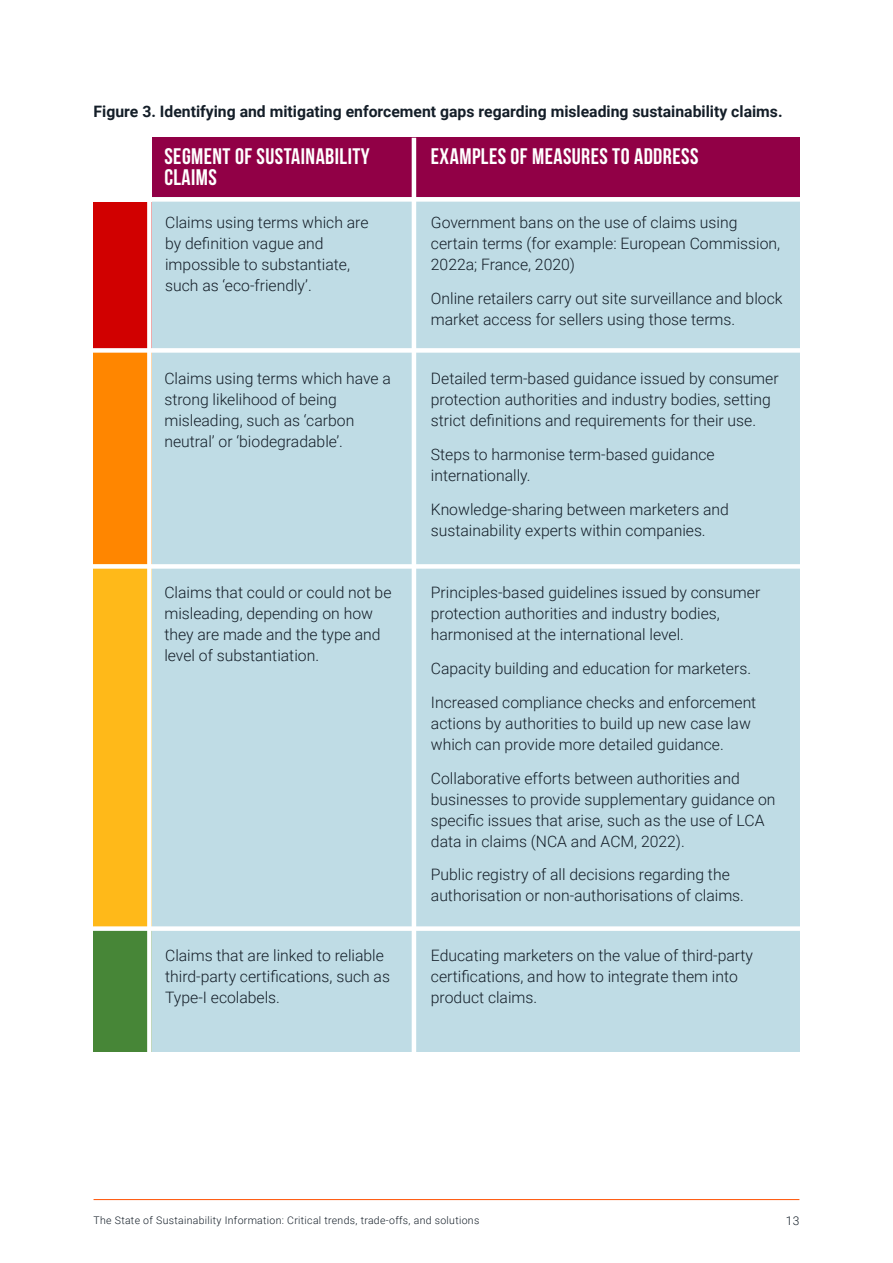
<style>
.page{position:relative;width:893px;height:1263px;background:#fff}
.page>*{position:absolute;margin:0;border:0;box-sizing:border-box;transform-origin:0 0}
.t1{font:22.5px/21px "Bebas Neue";letter-spacing:.02em;color:#fff}
.t2{font:300 15.75px/21px "Roboto";color:#141e28}
.t3{font:700 15.75px "Roboto";color:#141e28}
.t4{font:300 12px "Roboto";color:#141e28}
.t5{font:300 10.5px "Roboto";letter-spacing:.03em;color:#141e28}
</style>
<div class="page">
<div style="left:152px;top:196px;width:647px;height:855px;background:#bfdce5"></div>
<div style="left:94px;top:202px;width:58px;height:148px;background:#d10000"></div>
<div style="left:94px;top:350px;width:58px;height:214px;background:#ff8600"></div>
<div style="left:94px;top:564px;width:58px;height:365px;background:#ffb919"></div>
<div style="left:94px;top:929px;width:58px;height:122px;background:#478637"></div>
<div style="left:152px;top:138px;width:647px;height:59px;background:#910046"></div>
<hr style="left:412px;top:138px;width:4px;height:993px;background:#fff">
<div style="left:78px;top:197px;width:737px;height:5px;background:#fff"></div>
<div style="left:69px;top:348px;width:737px;height:5px;background:#fff"></div>
<div style="left:69px;top:564px;width:737px;height:5px;background:#fff"></div>
<div style="left:78px;top:926px;width:737px;height:5px;background:#fff"></div>
<div style="left:147px;top:131px;width:5px;height:994px;background:#fff"></div>
<hr style="left:94px;top:1199px;width:705px;height:1px;background:#ff5000">
<p class="t3" style="left:94px;top:100px;width:690px">Figure 3. Identifying and mitigating enforcement gaps regarding misleading sustainability claims.</p>
<h1 class="t1" style="left:164px;top:145px;width:207px">SEGMENT OF SUSTAINABILITY<br>CLAIMS</h1>
<h1 class="t1" style="left:431px;top:146px;width:269px">EXAMPLES OF MEASURES TO ADDRESS</h1>
<p class="t2" style="left:165px;top:212px;width:205px">Claims using terms which are by definition vague and impossible to substantiate, such as ‘eco-friendly’.</p>
<p class="t2" style="left:431px;top:212px;width:351px">Government bans on the use of claims using certain terms (for example: European Commission,<br>2022a; France, 2020)</p>
<p class="t2" style="left:431px;top:287px;width:353px">Online retailers carry out site surveillance and block market access for sellers using those terms.</p>
<p class="t2" style="left:164px;top:367px;width:228px">Claims using terms which have a strong likelihood of being misleading, such as ‘carbon neutral’ or ‘biodegradable’.</p>
<p class="t2" style="left:431px;top:367px;width:349px">Detailed term-based guidance issued by consumer protection authorities and industry bodies, setting strict definitions and requirements for their use.</p>
<p class="t2" style="left:431px;top:443px;width:285px">Steps to harmonise term-based guidance internationally.</p>
<p class="t2" style="left:431px;top:498px;width:300px">Knowledge-sharing between marketers and sustainability experts within companies.</p>
<p class="t2" style="left:164px;top:582px;width:229px">Claims that could or could not be misleading, depending on how they are made and the type and level of substantiation.</p>
<p class="t2" style="left:431px;top:582px;width:331px">Principles-based guidelines issued by consumer protection authorities and industry bodies, harmonised at the international level.</p>
<p class="t2" style="left:431px;top:651px;width:327px;line-height:33.8px">Capacity building and education for marketers.<br>Increased compliance checks and enforcement</p>
<p class="t2" style="left:431px;top:712px;width:321px">actions by authorities to build up new case law which can provide more detailed guidance.</p>
<p class="t2" style="left:431px;top:767px;width:346px">Collaborative efforts between authorities and businesses to provide supplementary guidance on specific issues that arise, such as the use of LCA data in claims (NCA and ACM, 2022).</p>
<p class="t2" style="left:431px;top:864px;width:315px">Public registry of all decisions regarding the authorisation or non-authorisations of claims.</p>
<p class="t2" style="left:165px;top:944px;width:226px">Claims that are linked to reliable third-party certifications, such as<br>Type-I ecolabels.</p>
<p class="t2" style="left:431px;top:944px;width:324px">Educating marketers on the value of third-party certifications, and how to integrate them into product claims.</p>
<p class="t5" style="left:94px;top:1213px;width:387px">The State of Sustainability Information: Critical trends, trade-offs, and solutions</p>
<p class="t4" style="left:786px;top:1212px;width:15px">13</p>
</div>
